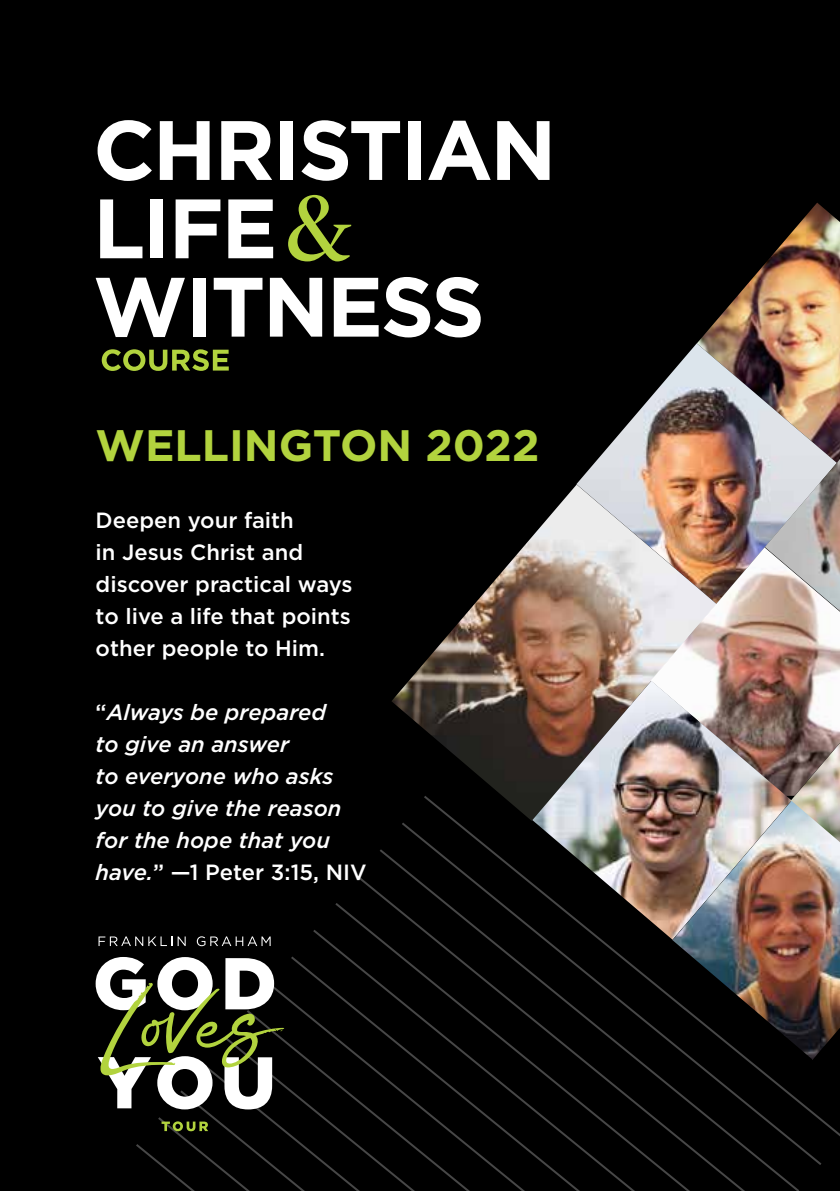
<style>
.page{position:relative;width:840px;height:1191px;background:#fff}
.page>*{position:absolute;margin:0;border:0;box-sizing:border-box;transform-origin:0 0}
.t1{font:700 44px "Gotham";color:#b2d33e}
.t2{font:italic 500 22px/32px "Gotham";color:#fff}
.t3{font:500 22px/32px "Gotham";color:#fff}
.s1{font-style:normal}
</style>
<div class="page">
<div style="left:0;top:0;width:839px;height:1191px;background:#000"></div>
<svg style="left:97px;top:120px;width:55px;height:61px"></svg>
<svg style="left:160px;top:121px;width:49px;height:59px"></svg>
<svg style="left:221px;top:121px;width:51px;height:59px"></svg>
<div style="left:280px;top:121px;width:13px;height:59px;background:#fff"></div>
<svg style="left:301px;top:120px;width:99px;height:61px"></svg>
<div style="left:408px;top:121px;width:13px;height:59px;background:#fff"></div>
<svg style="left:428px;top:121px;width:62px;height:59px"></svg>
<svg style="left:497px;top:121px;width:52px;height:59px"></svg>
<svg style="left:100px;top:199px;width:42px;height:59px"></svg>
<div style="left:150px;top:199px;width:13px;height:59px;background:#fff"></div>
<svg style="left:175px;top:199px;width:45px;height:59px"></svg>
<svg style="left:228px;top:199px;width:45px;height:59px"></svg>
<svg style="left:96px;top:278px;width:89px;height:59px"></svg>
<div style="left:192px;top:278px;width:13px;height:59px;background:#fff"></div>
<svg style="left:213px;top:278px;width:49px;height:59px"></svg>
<svg style="left:270px;top:278px;width:52px;height:59px"></svg>
<svg style="left:333px;top:277px;width:147px;height:60px"></svg>
<svg style="left:288px;top:195px;width:63px;height:66px"></svg>
<svg style="left:102px;top:349px;width:127px;height:22px"></svg>
<svg style="left:357px;top:876px;width:419px;height:298px"></svg>
<svg style="left:335px;top:903px;width:419px;height:288px"></svg>
<svg style="left:313px;top:929px;width:419px;height:262px"></svg>
<svg style="left:291px;top:956px;width:419px;height:235px"></svg>
<svg style="left:284px;top:983px;width:404px;height:208px"></svg>
<svg style="left:284px;top:1010px;width:382px;height:181px"></svg>
<svg style="left:284px;top:1036px;width:360px;height:155px"></svg>
<svg style="left:284px;top:1063px;width:337px;height:128px"></svg>
<svg style="left:180px;top:1090px;width:419px;height:101px"></svg>
<svg style="left:96px;top:957px;width:188px;height:152px"></svg>
<svg style="left:98px;top:936px;width:87px;height:10px"></svg>
<svg style="left:197px;top:936px;width:73px;height:10px"></svg>
<svg style="left:136px;top:1117px;width:441px;height:74px"></svg>
<img style="left:697px;top:203px;width:142px;height:256px">
<img style="left:576px;top:343px;width:260px;height:204px">
<img style="left:392px;top:484px;width:324px;height:337px">
<img style="left:764px;top:459px;width:75px;height:88px">
<img style="left:650px;top:547px;width:189px;height:196px">
<img style="left:532px;top:681px;width:259px;height:258px">
<img style="left:790px;top:743px;width:49px;height:57px">
<img style="left:672px;top:800px;width:167px;height:259px">
<h1 class="t1" style="left:96px;top:416px;width:445px">WELLINGTON 2022</h1>
<p class="t3" style="left:96px;top:504px;width:258px">Deepen your faith<br>in Jesus Christ and discover practical ways to live a life that points other people to Him.</p>
<p class="t2" style="left:96px;top:696px;width:272px"><span class="s1">“</span>Always be prepared<br>to give an answer<br>to everyone who asks you to give the reason for the hope that you have.<span class="s1">” —1 Peter 3:15, NIV</span></p>
</div>
